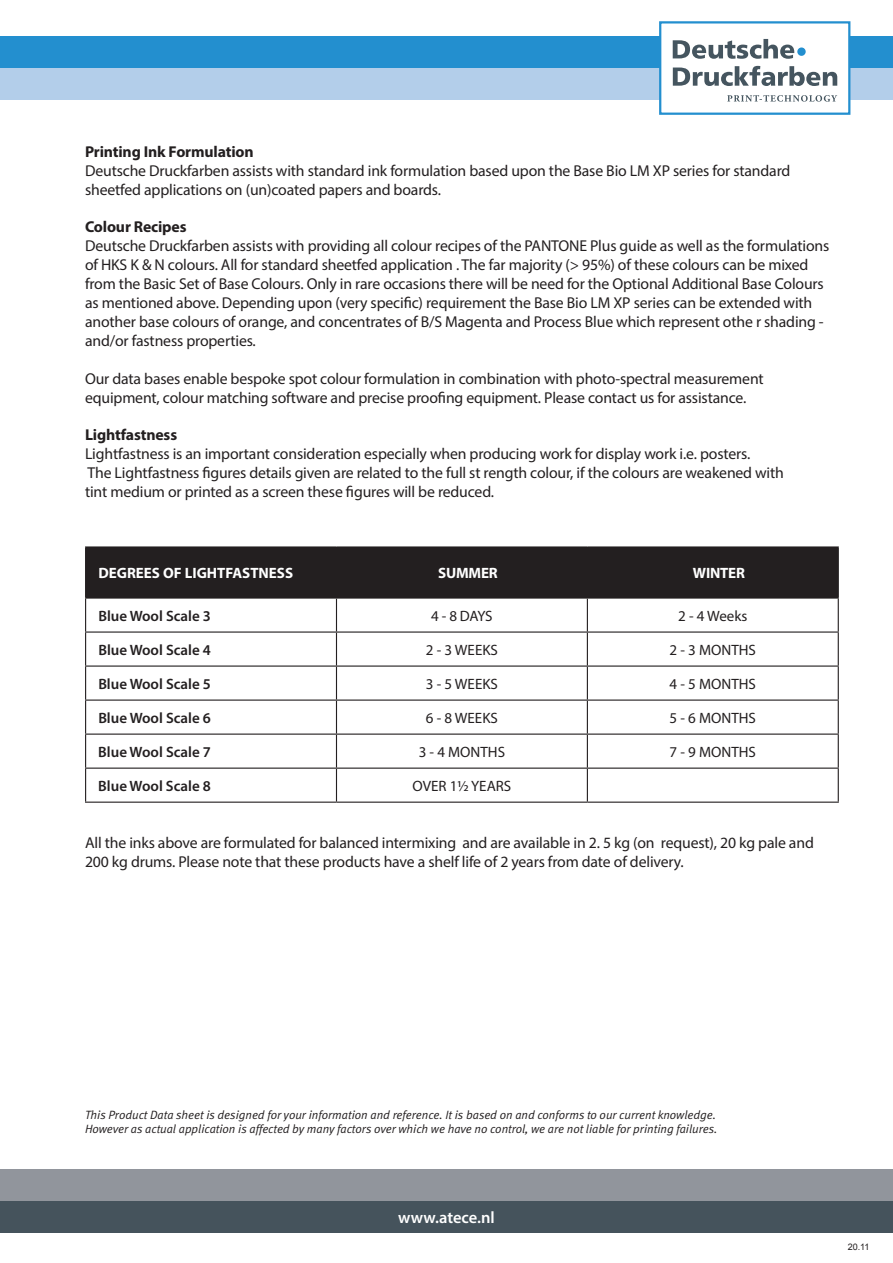
<style>
.page{position:relative;width:893px;height:1263px;background:#fff}
.page>*{position:absolute;margin:0;border:0;box-sizing:border-box;transform-origin:0 0}
.t1{font:600 16.5px "Myriad Pro";color:#fff}
.t2{font:15.75px/18.9px "Myriad Pro";letter-spacing:-.01em;color:#231f20}
.t3{font:700 15.75px "Myriad Pro";letter-spacing:-.01em;color:#231f20}
.t4{font:15px "Myriad Pro";color:#231f20}
.t5{font:600 15px "Myriad Pro";color:#231f20}
.t6{font:700 15px "Myriad Pro";color:#fff}
.t7{font:italic 12px/14.4px "Meta Normal";color:#231f20}
.t8{font:9px "Arial";color:#231f20}
</style>
<div class="page">
<div style="left:0;top:36px;width:893px;height:32px;background:#238fcf"></div>
<div style="left:0;top:1169px;width:893px;height:32px;background:#91959c"></div>
<div style="left:0;top:68px;width:893px;height:32px;background:#b3ceea"></div>
<div style="left:0;top:1201px;width:893px;height:32px;background:#45535c"></div>
<div style="left:659px;top:21px;width:191px;height:94px;background:#fff;border:2px solid #238fcf"></div>
<svg style="left:673px;top:66px;width:164px;height:20px"></svg>
<svg style="left:727px;top:95px;width:110px;height:7px"></svg>
<svg style="left:673px;top:39px;width:121px;height:20px"></svg>
<div style="left:797px;top:47px;width:9px;height:9px;background:#238fcf;border-radius:50%"></div>
<div style="left:86px;top:548px;width:752px;height:49px;background:#231f20"></div>
<hr style="left:85px;top:599px;width:1px;height:32px;background:#231f20">
<hr style="left:85px;top:631px;width:251px;height:2px;background:#231f20">
<hr style="left:85px;top:633px;width:1px;height:32px;background:#231f20">
<hr style="left:85px;top:665px;width:251px;height:2px;background:#231f20">
<hr style="left:85px;top:667px;width:1px;height:32px;background:#231f20">
<hr style="left:85px;top:699px;width:251px;height:2px;background:#231f20">
<hr style="left:85px;top:701px;width:1px;height:32px;background:#231f20">
<hr style="left:85px;top:733px;width:251px;height:2px;background:#231f20">
<hr style="left:85px;top:735px;width:1px;height:32px;background:#231f20">
<hr style="left:85px;top:767px;width:251px;height:2px;background:#231f20">
<hr style="left:85px;top:769px;width:1px;height:32px;background:#231f20">
<hr style="left:85px;top:801px;width:251px;height:2px;background:#231f20">
<hr style="left:85px;top:546px;width:251px;height:2px;background:#231f20">
<hr style="left:85px;top:548px;width:1px;height:49px;background:#231f20">
<hr style="left:336px;top:546px;width:251px;height:2px;background:#231f20">
<hr style="left:336px;top:548px;width:1px;height:49px;background:#231f20">
<hr style="left:587px;top:546px;width:252px;height:2px;background:#231f20">
<hr style="left:587px;top:548px;width:1px;height:49px;background:#231f20">
<hr style="left:838px;top:548px;width:1px;height:49px;background:#231f20">
<hr style="left:85px;top:597px;width:251px;height:2px;background:#231f20">
<hr style="left:336px;top:597px;width:251px;height:2px;background:#231f20">
<hr style="left:587px;top:597px;width:252px;height:2px;background:#231f20">
<hr style="left:336px;top:599px;width:1px;height:32px;background:#231f20">
<hr style="left:587px;top:599px;width:1px;height:32px;background:#231f20">
<hr style="left:838px;top:599px;width:1px;height:32px;background:#231f20">
<hr style="left:336px;top:631px;width:251px;height:2px;background:#231f20">
<hr style="left:336px;top:633px;width:1px;height:32px;background:#231f20">
<hr style="left:587px;top:631px;width:252px;height:2px;background:#231f20">
<hr style="left:587px;top:633px;width:1px;height:32px;background:#231f20">
<hr style="left:838px;top:633px;width:1px;height:32px;background:#231f20">
<hr style="left:336px;top:665px;width:251px;height:2px;background:#231f20">
<hr style="left:336px;top:667px;width:1px;height:32px;background:#231f20">
<hr style="left:587px;top:665px;width:252px;height:2px;background:#231f20">
<hr style="left:587px;top:667px;width:1px;height:32px;background:#231f20">
<hr style="left:838px;top:667px;width:1px;height:32px;background:#231f20">
<hr style="left:336px;top:699px;width:251px;height:2px;background:#231f20">
<hr style="left:336px;top:701px;width:1px;height:32px;background:#231f20">
<hr style="left:587px;top:699px;width:252px;height:2px;background:#231f20">
<hr style="left:587px;top:701px;width:1px;height:32px;background:#231f20">
<hr style="left:838px;top:701px;width:1px;height:32px;background:#231f20">
<hr style="left:336px;top:733px;width:251px;height:2px;background:#231f20">
<hr style="left:336px;top:735px;width:1px;height:32px;background:#231f20">
<hr style="left:587px;top:733px;width:252px;height:2px;background:#231f20">
<hr style="left:587px;top:735px;width:1px;height:32px;background:#231f20">
<hr style="left:838px;top:735px;width:1px;height:32px;background:#231f20">
<hr style="left:336px;top:767px;width:251px;height:2px;background:#231f20">
<hr style="left:336px;top:769px;width:1px;height:32px;background:#231f20">
<hr style="left:587px;top:767px;width:252px;height:2px;background:#231f20">
<hr style="left:587px;top:769px;width:1px;height:32px;background:#231f20">
<hr style="left:838px;top:769px;width:1px;height:32px;background:#231f20">
<hr style="left:336px;top:801px;width:251px;height:2px;background:#231f20">
<hr style="left:587px;top:801px;width:252px;height:2px;background:#231f20">
<p class="t3" style="left:85px;top:141px;width:170px">Printing Ink Formulation</p>
<p class="t2" style="left:85px;top:161px;width:707px">Deutsche Druckfarben assists with standard ink formulation based upon the Base Bio LM XP series for standard sheetfed applications on (un)coated papers and boards.</p>
<p class="t3" style="left:85px;top:217px;width:103px">Colour Recipes</p>
<p class="t2" style="left:85px;top:236px;width:746px">Deutsche Druckfarben assists with providing all colour recipes of the PANTONE Plus guide as well as the formulations of HKS K &amp; N colours. All for standard sheetfed application . The far majority (&gt; 95%) of these colours can be mixed from the Basic Set of Base Colours. Only in rare occasions there will be need for the Optional Additional Base Colours as mentioned above. Depending upon (very specific) requirement the Base Bio LM XP series can be extended with another base colours of orange, and concentrates of B/S Magenta and Process Blue which represent othe r shading - and/or fastness properties.</p>
<p class="t2" style="left:85px;top:369px;width:680px">Our data bases enable bespoke spot colour formulation in combination with photo-spectral measurement equipment, colour matching software and precise proofing equipment. Please contact us for assistance.</p>
<p class="t3" style="left:85px;top:425px;width:94px">Lightfastness</p>
<p class="t2" style="left:85px;top:444px;width:700px">Lightfastness is an important consideration especially when producing work for display work i.e. posters.<br>The Lightfastness figures details given are related to the full st rength colour, if the colours are weakened with tint medium or printed as a screen these figures will be reduced.</p>
<p class="t6" style="left:98px;top:563px;width:196px">DEGREES OF LIGHTFASTNESS</p>
<p class="t6" style="left:438px;top:563px;width:61px">SUMMER</p>
<p class="t6" style="left:693px;top:563px;width:53px">WINTER</p>
<p class="t5" style="left:98px;top:606px;width:114px">Blue Wool Scale 3</p>
<p class="t4" style="left:431px;top:606px;width:63px">4 - 8 DAYS</p>
<p class="t4" style="left:678px;top:606px;width:71px">2 - 4 Weeks</p>
<p class="t5" style="left:98px;top:640px;width:114px">Blue Wool Scale 4</p>
<p class="t4" style="left:426px;top:640px;width:73px">2 - 3 WEEKS</p>
<p class="t4" style="left:670px;top:640px;width:88px">2 - 3 MONTHS</p>
<p class="t5" style="left:98px;top:674px;width:114px">Blue Wool Scale 5</p>
<p class="t4" style="left:426px;top:674px;width:73px">3 - 5 WEEKS</p>
<p class="t4" style="left:670px;top:674px;width:88px">4 - 5 MONTHS</p>
<p class="t5" style="left:98px;top:708px;width:114px">Blue Wool Scale 6</p>
<p class="t4" style="left:426px;top:708px;width:73px">6 - 8 WEEKS</p>
<p class="t4" style="left:670px;top:708px;width:88px">5 - 6 MONTHS</p>
<p class="t5" style="left:98px;top:742px;width:114px">Blue Wool Scale 7</p>
<p class="t4" style="left:419px;top:742px;width:88px">3 - 4 MONTHS</p>
<p class="t4" style="left:669px;top:742px;width:88px">7 - 9 MONTHS</p>
<p class="t5" style="left:98px;top:776px;width:114px">Blue Wool Scale 8</p>
<p class="t4" style="left:412px;top:776px;width:100px">OVER 1½ YEARS</p>
<p class="t2" style="left:85px;top:833px;width:730px">All the inks above are formulated for balanced intermixing and are available in 2. 5 kg (on request), 20 kg pale and<br>200 kg drums. Please note that these products have a shelf life of 2 years from date of delivery.</p>
<p class="t7" style="left:85px;top:1107px;width:634px">This Product Data sheet is designed for your information and reference. It is based on and conforms to our current knowledge.<br>However as actual application is affected by many factors over which we have no control, we are not liable for printing failures.</p>
<p class="t1" style="left:398px;top:1207px;width:98px">www.atece.nl</p>
<p class="t8" style="left:848px;top:1241px;width:23px">20.11</p>
</div>
